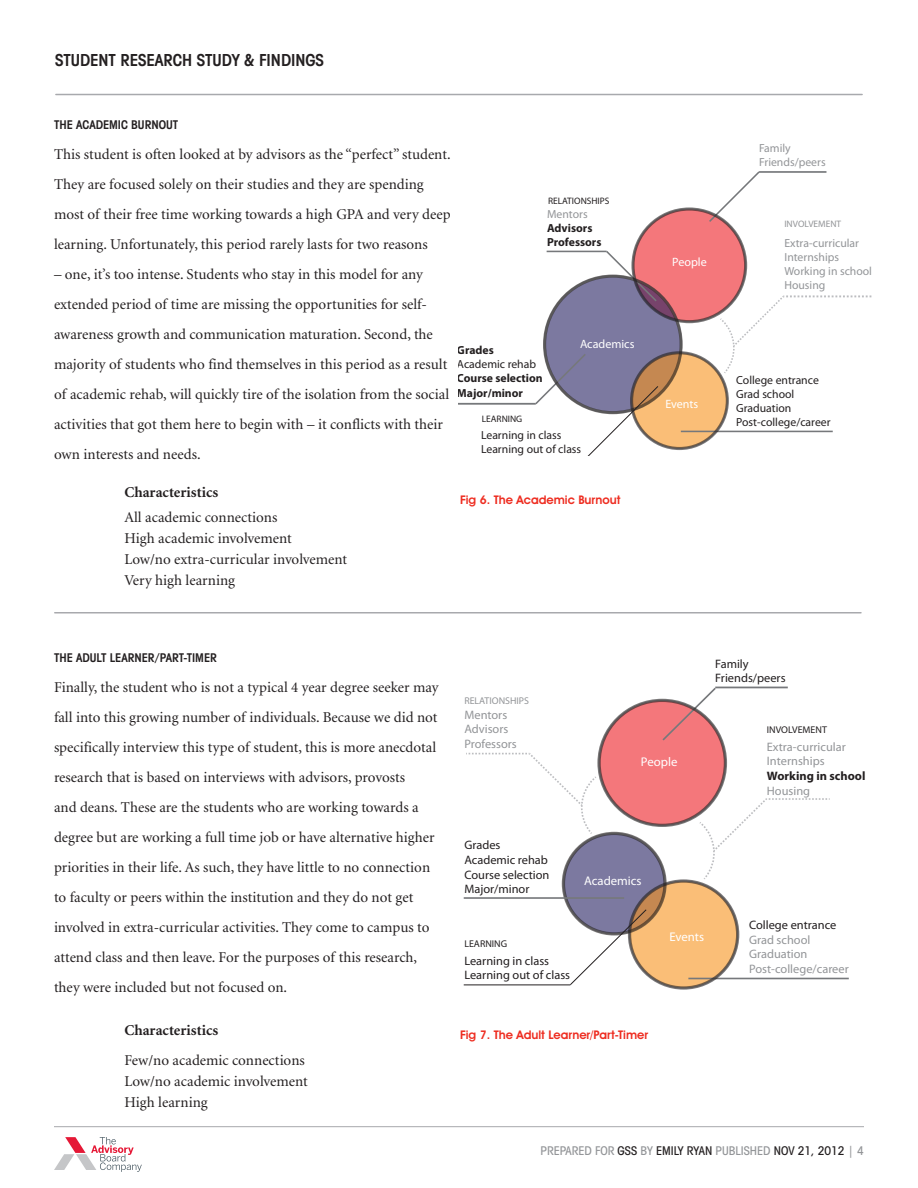
<style>
.page{position:relative;width:918px;height:1188px;background:#fff}
.page>*{position:absolute;margin:0;border:0;box-sizing:border-box;transform-origin:0 0}
.Heading_1__Page_titl{font:600 condensed 16.5px "Avant Garde IT Cby BT";color:#231f20}
.Paragraph__Body{font:15px/30px "Minion";color:#231f20}
.t1{font:700 15px "Minion";color:#231f20}
.t2{font:12.6px "Myriad Pro";color:#fff}
.t3{font:12.3px/14.7px "Myriad Pro";color:#939598}
.t4{font:12.3px/14.7px "Myriad Pro";color:#231f20}
.t5{font:12.15px "Myriad Pro";color:#fff}
.t6{font:600 12px "Avant Garde IT Cby BT";color:#ee2e22}
.t7{font:500 condensed 12px "Avant Garde IT Cby BT";color:#939598}
.Heading_3{font:600 condensed 12px "Avant Garde IT Cby BT";color:#231f20}
.t8{font:11.7px/14.1px "Myriad Pro";color:#231f20}
.t9{font:700 11.7px/14.1px "Myriad Pro";color:#231f20}
.t10{font:11.7px/14.1px "Myriad Pro";color:#939598}
.t11{font:9.75px "Myriad Pro";color:#231f20}
.t12{font:9.75px "Myriad Pro";color:#939598}
.t13{font:9.45px "Myriad Pro";color:#231f20}
.t14{font:9.45px "Myriad Pro";color:#939598}
.s1{font-weight:400;color:#939598}
.s2{font-weight:400}
.s3{font-weight:700;color:#231f20}
.s4{color:#231f20}
</style>
<div class="page">
<hr style="left:54px;top:1126px;width:810px;height:1px;background:#a7a9ac">
<svg style="left:54px;top:1137px;width:88px;height:35px"></svg>
<div style="left:599px;top:700px;width:126px;height:125px;background:#f4777b;border-radius:50%"></div>
<svg style="left:661px;top:686px;width:57px;height:55px"></svg>
<hr style="left:715px;top:687px;width:73px;height:1px;background:#76787b">
<div style="left:563px;top:833px;width:102px;height:101px;background:#7c79a0;border-radius:50%"></div>
<svg style="left:630px;top:881px;width:108px;height:107px;background:#efb672"></svg>
<hr style="left:688px;top:978px;width:161px;height:1px;background:#76787b">
<div style="left:562px;top:832px;width:105px;height:104px;border:3px solid #231f20;border-radius:50%"></div>
<div style="left:628px;top:879px;width:111px;height:111px;border:3px solid #231f20;border-radius:50%"></div>
<div style="left:597px;top:699px;width:130px;height:128px;border:3px solid #231f20;border-radius:50%"></div>
<svg style="left:698px;top:797px;width:132px;height:82px"></svg>
<svg style="left:569px;top:909px;width:78px;height:77px"></svg>
<hr style="left:464px;top:984px;width:106px;height:1px;background:#231f20">
<hr style="left:464px;top:897px;width:160px;height:2px;background:#76787b">
<svg style="left:466px;top:752px;width:132px;height:84px"></svg>
<div style="left:633px;top:209px;width:113px;height:113px;background:#f4777b;border-radius:50%"></div>
<svg style="left:545px;top:276px;width:136px;height:137px;background:#7a759b"></svg>
<svg style="left:632px;top:353px;width:95px;height:96px;background:#edb370"></svg>
<svg style="left:534px;top:352px;width:125px;height:103px"></svg>
<hr style="left:459px;top:403px;width:77px;height:2px;background:#76787b">
<hr style="left:681px;top:431px;width:152px;height:1px;background:#76787b">
<svg style="left:707px;top:171px;width:52px;height:53px"></svg>
<hr style="left:759px;top:171px;width:67px;height:2px;background:#76787b">
<svg style="left:718px;top:294px;width:153px;height:81px"></svg>
<svg style="left:604px;top:249px;width:54px;height:54px"></svg>
<hr style="left:547px;top:251px;width:60px;height:1px;background:#76787b">
<div style="left:631px;top:207px;width:116px;height:116px;border:3px solid #231f20;border-radius:50%"></div>
<div style="left:630px;top:351px;width:99px;height:99px;border:3px solid #231f20;border-radius:50%"></div>
<div style="left:543px;top:275px;width:140px;height:139px;border:3px solid #231f20;border-radius:50%"></div>
<hr style="left:56px;top:94px;width:806px;height:1px;background:#a8a9ad">
<hr style="left:55px;top:612px;width:806px;height:2px;background:#a8a9ad">
<p class="Heading_1__Page_titl" style="left:55px;top:50px;width:270px">STUDENT RESEARCH STUDY &amp; FINDINGS</p>
<p class="Heading_3" style="left:54px;top:117px;width:126px">THE ACADEMIC BURNOUT</p>
<p class="Paragraph__Body" style="left:54px;top:140px;width:398px">This student is often looked at by advisors as the “perfect” student.<br>They are focused solely on their studies and they are spending most of their free time working towards a high GPA and very deep learning. Unfortunately, this period rarely lasts for two reasons</p>
<p class="Paragraph__Body" style="left:54px;top:260px;width:397px">– one, it’s too intense. Students who stay in this model for any extended period of time are missing the opportunities for self&shy;awareness growth and communication maturation. Second, the majority of students who find themselves in this period as a result of academic rehab, will quickly tire of the isolation from the social activities that got them here to begin with – it conflicts with their own interests and needs.</p>
<p class="t13" style="left:548px;top:195px;width:63px">RELATIONSHIPS</p>
<p class="t9" style="left:547px;top:207px;width:56px"><span class="s1">Mentors<br></span>Advisors<br>Professors</p>
<p class="t5" style="left:580px;top:336px;width:56px">Academics</p>
<p class="t9" style="left:457px;top:343px;width:87px">Grades<br><span class="s2">Academic rehab<br></span>Course selection<br>Major/minor</p>
<p class="t13" style="left:482px;top:413px;width:42px">LEARNING</p>
<p class="t8" style="left:481px;top:428px;width:102px">Learning in class<br>Learning out of class</p>
<p class="t1" style="left:124px;top:484px;width:95px">Characteristics</p>
<p class="Paragraph__Body" style="left:124px;top:507px;width:224px;line-height:21px">All academic connections<br>High academic involvement<br>Low/no extra-curricular involvement<br>Very high learning</p>
<p class="t6" style="left:460px;top:493px;width:162px">Fig 6. The Academic Burnout</p>
<p class="t5" style="left:672px;top:254px;width:36px">People</p>
<p class="t10" style="left:759px;top:141px;width:68px">Family<br>Friends/peers</p>
<p class="t14" style="left:784px;top:218px;width:58px">INVOLVEMENT</p>
<p class="t10" style="left:784px;top:236px;width:89px">Extra-curricular<br>Internships<br>Working in school<br>Housing</p>
<p class="t5" style="left:665px;top:397px;width:35px">Events</p>
<p class="t8" style="left:736px;top:373px;width:96px">College entrance<br>Grad school<br>Graduation<br>Post-college/career</p>
<p class="Heading_3" style="left:54px;top:651px;width:164px">THE ADULT LEARNER/PART-TIMER</p>
<p class="Paragraph__Body" style="left:54px;top:673px;width:386px">Finally, the student who is not a typical 4 year degree seeker may fall into this growing number of individuals. Because we did not specifically interview this type of student, this is more anecdotal research that is based on interviews with advisors, provosts<br>and deans. These are the students who are working towards a degree but are working a full time job or have alternative higher priorities in their life. As such, they have little to no connection to faculty or peers within the institution and they do not get involved in extra-curricular activities. They come to campus to attend class and then leave. For the purposes of this research, they were included but not focused on.</p>
<p class="t1" style="left:124px;top:1023px;width:95px">Characteristics</p>
<p class="Paragraph__Body" style="left:124px;top:1050px;width:185px;line-height:21px">Few/no academic connections<br>Low/no academic involvement<br>High learning</p>
<p class="t12" style="left:464px;top:694px;width:66px">RELATIONSHIPS</p>
<p class="t3" style="left:464px;top:707px;width:54px">Mentors<br>Advisors<br>Professors</p>
<p class="t2" style="left:641px;top:754px;width:38px">People</p>
<p class="t4" style="left:715px;top:656px;width:72px">Family<br>Friends/peers</p>
<p class="t11" style="left:767px;top:724px;width:62px">INVOLVEMENT</p>
<p class="t3" style="left:767px;top:739px;width:100px">Extra-curricular<br>Internships<br><span class="s3">Working in school<br></span>Housing</p>
<p class="t4" style="left:464px;top:838px;width:87px">Grades<br>Academic rehab<br>Course selection<br>Major/minor</p>
<p class="t2" style="left:584px;top:873px;width:59px">Academics</p>
<p class="t11" style="left:464px;top:937px;width:44px">LEARNING</p>
<p class="t4" style="left:464px;top:953px;width:107px">Learning in class<br>Learning out of class</p>
<p class="t2" style="left:669px;top:929px;width:36px">Events</p>
<p class="t3" style="left:749px;top:917px;width:101px"><span class="s4">College entrance<br></span>Grad school<br>Graduation<br>Post-college/career</p>
<p class="t6" style="left:460px;top:1028px;width:189px">Fig 7. The Adult Learner/Part-Timer</p>
<p class="t7" style="left:541px;top:1143px;width:325px">PREPARED FOR <span class="s4">GSS</span> BY <span class="s4">EMILY RYAN</span> PUBLISHED <span class="s4">Nov 21, 2012</span> | 4</p>
</div>
